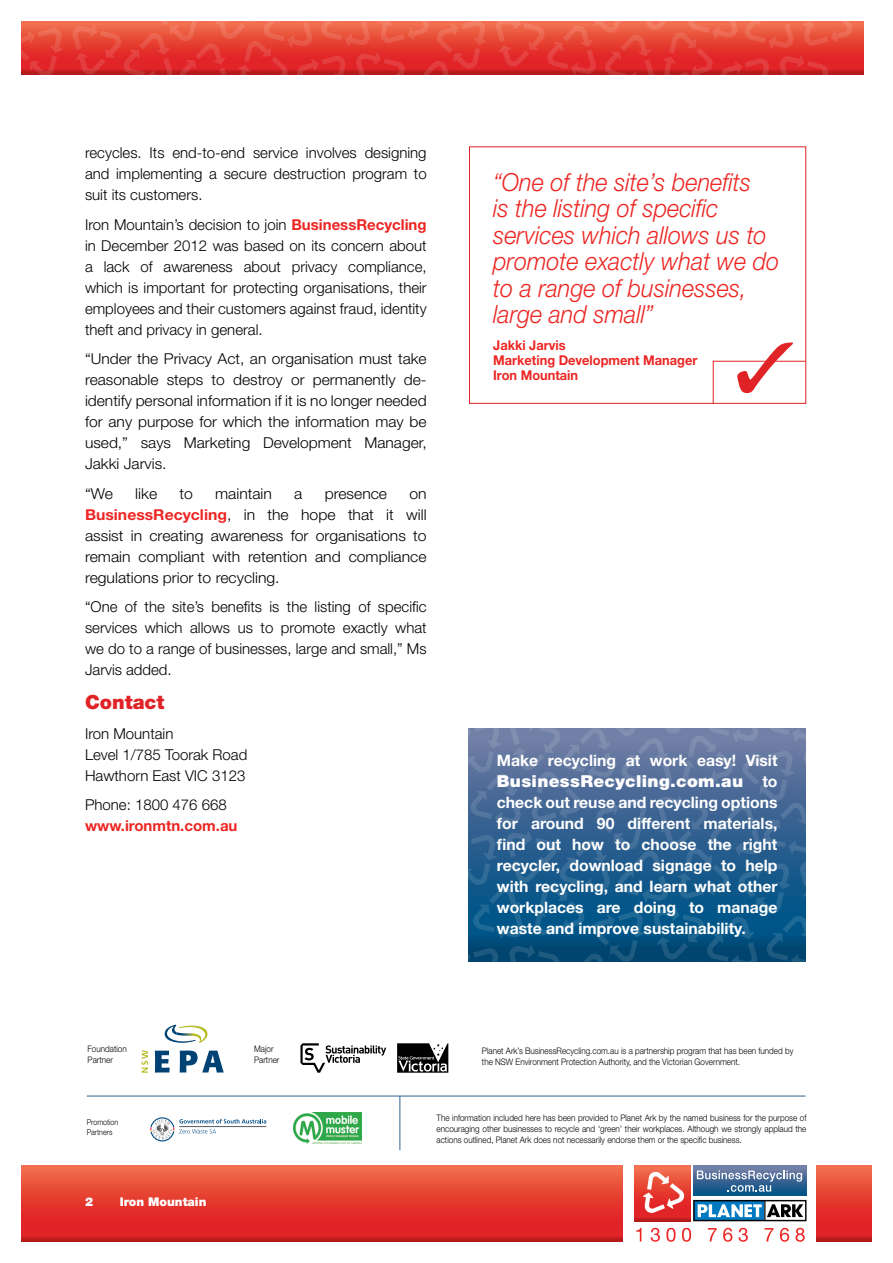
<style>
.page{position:relative;width:893px;height:1263px;background:#fff}
.page>*{position:absolute;margin:0;border:0;box-sizing:border-box;transform-origin:0 0}
.t1{font:italic 300 24.9px/26.5px "Helvetica Neue LT";color:#ed2623;scale:.94 1}
.t2{font:900 19.5px "Helvetica Neue LT";color:#e02326}
.t3{font:900 16.5px "Helvetica Neue LT";letter-spacing:.02em;color:#fff;scale:1.04 1}
.t4{font:700 15.75px/21px "Helvetica Neue LT";color:#fff;text-align:justify}
.t5{font:300 15px/21px "Helvetica Neue LT";color:#000;text-align:justify}
.t6{font:300 15px/21px "Helvetica Neue LT";color:#000;text-align:justify;scale:1.04 1}
.t7{font:300 15px/21px "Helvetica Neue LT";color:#000;text-align:justify;scale:1.05 1}
.t8{font:700 15px "Helvetica Neue LT";color:#ed2623}
.t9{font:700 13.5px/15px "Helvetica Neue LT";color:#ed2623;scale:.95 1}
.t10{font:900 12px "Helvetica Neue";color:#fff}
.t11{font:300 9px/10.8px "Helvetica Neue LT";color:#000;scale:.9 1}
.t12{font:300 8.1px/9.6px "Helvetica Neue LT";color:#000;scale:.88 1}
.s1{font-weight:700;color:#ed2623}
.s2{font-weight:700;font-size:15.75px}
</style>
<div class="page">
<div style="left:21px;top:1165px;width:601px;height:77px;background:linear-gradient(to bottom,#f26949,#d7111b)"></div>
<svg style="left:816px;top:1165px;width:56px;height:77px;background:#e33d31"></svg>
<svg style="left:21px;top:21px;width:843px;height:54px;background:#e34237"></svg>
<svg style="left:694px;top:1165px;width:112px;height:31px"></svg>
<svg style="left:697px;top:1170px;width:105px;height:22px;background:#5f83a8"></svg>
<svg style="left:634px;top:1165px;width:56px;height:56px"></svg>
<svg style="left:693px;top:1200px;width:113px;height:21px"></svg>
<svg style="left:643px;top:1172px;width:41px;height:41px"></svg>
<svg style="left:636px;top:1228px;width:5px;height:13px"></svg>
<svg style="left:651px;top:1228px;width:9px;height:14px"></svg>
<svg style="left:666px;top:1228px;width:10px;height:14px"></svg>
<svg style="left:682px;top:1228px;width:9px;height:14px"></svg>
<svg style="left:708px;top:1228px;width:9px;height:13px"></svg>
<svg style="left:723px;top:1228px;width:9px;height:14px"></svg>
<svg style="left:738px;top:1228px;width:10px;height:14px"></svg>
<svg style="left:765px;top:1228px;width:8px;height:13px"></svg>
<svg style="left:780px;top:1228px;width:9px;height:14px"></svg>
<svg style="left:795px;top:1228px;width:10px;height:14px"></svg>
<svg style="left:150px;top:1117px;width:116px;height:24px"></svg>
<img style="left:293px;top:1113px;width:69px;height:31px">
<hr style="left:87px;top:1096px;width:719px;height:1px;background:#2c6191">
<hr style="left:400px;top:1096px;width:1px;height:54px;background:#2c6191">
<svg style="left:468px;top:728px;width:338px;height:234px;background:#336491"></svg>
<div style="left:469px;top:146px;width:337px;height:258px;border:1px solid #e02326"></div>
<svg style="left:712px;top:342px;width:94px;height:62px"></svg>
<svg style="left:142px;top:1050px;width:6px;height:23px"></svg>
<svg style="left:155px;top:1051px;width:15px;height:21px"></svg>
<svg style="left:180px;top:1050px;width:44px;height:22px"></svg>
<svg style="left:165px;top:1024px;width:42px;height:19px"></svg>
<svg style="left:300px;top:1043px;width:86px;height:30px"></svg>
<svg style="left:397px;top:1043px;width:51px;height:30px"></svg>
<p class="t5" style="left:85px;top:142px;width:343px">recycles. Its end-to-end service involves designing and implementing a secure destruction program to suit its customers.</p>
<p class="t5" style="left:85px;top:214px;width:343px">Iron Mountain’s decision to join <span class="s1">BusinessRecycling </span>in December 2012 was based on its concern about a lack of awareness about privacy compliance, which is important for protecting organisations, their employees and their customers against fraud, identity theft and privacy in general.</p>
<p class="t6" style="left:85px;top:348px;width:330px">“Under the Privacy Act, an organisation must take reasonable steps to destroy or permanently de&shy;identify personal information if it is no longer needed for any purpose for which the information may be used,” says Marketing Development Manager, Jakki Jarvis.</p>
<p class="t7" style="left:85px;top:483px;width:28px">“We</p>
<p class="t7" style="left:135px;top:483px;width:22px">like</p>
<p class="t7" style="left:179px;top:483px;width:14px">to</p>
<p class="t7" style="left:215px;top:483px;width:56px">maintain</p>
<p class="t7" style="left:294px;top:483px;width:9px">a</p>
<p class="t7" style="left:325px;top:483px;width:61px">presence</p>
<p class="t7" style="left:85px;top:483px;width:327px;text-indent:324px">on <span class="s1">BusinessRecycling</span>, in the hope that it will assist in creating awareness for organisations to remain compliant with retention and compliance regulations prior to recycling.</p>
<p class="t5" style="left:85px;top:596px;width:343px">“One of the site’s benefits is the listing of specific services which allows us to promote exactly what we do to a range of businesses, large and small,” Ms Jarvis added.</p>
<h2 class="t2" style="left:85px;top:690px;width:81px">Contact</h2>
<p class="t5" style="left:85px;top:722px;width:164px;text-align:left">Iron Mountain<br>Level 1/785 Toorak Road<br>Hawthorn East VIC 3123</p>
<p class="t5" style="left:85px;top:794px;width:143px">Phone: 1800 476 668</p>
<p class="t8" style="left:85px;top:816px;width:154px">www.ironmtn.com.au</p>
<h1 class="t1" style="left:493px;top:168px;width:306px">“One of the site’s benefits<br>is the listing of specific services which allows us to promote exactly what we do to a range of businesses, large and small”</h1>
<p class="t9" style="left:493px;top:337px;width:216px">Jakki Jarvis<br>Marketing Development Manager<br>Iron Mountain</p>
<p class="t4" style="left:497px;top:749px;width:282px">Make recycling at work easy! Visit</p>
<p class="t3" style="left:497px;top:771px;width:271px">BusinessRecycling.com.au <span class="s2">to</span></p>
<p class="t4" style="left:497px;top:791px;width:282px">check out reuse and recycling options for around 90 different materials, find out how to choose the right recycler, download signage to help with recycling, and learn what other workplaces are doing to manage waste and improve sustainability.</p>
<p class="t11" style="left:88px;top:1043px;width:45px">Foundation<br>Partner</p>
<p class="t11" style="left:254px;top:1043px;width:30px">Major<br>Partner</p>
<p class="t12" style="left:87px;top:1117px;width:37px">Promotion<br>Partners</p>
<p class="t10" style="left:85px;top:1195px;width:10px">2</p>
<p class="t10" style="left:120px;top:1195px;width:88px">Iron Mountain</p>
<p class="t11" style="left:482px;top:1045px;width:348px">Planet Ark’s BusinessRecycling.com.au is a partnership program that has been funded by the NSW Environment Protection Authority, and the Victorian Government.</p>
<p class="t11" style="left:437px;top:1112px;width:413px;text-align:justify">The information included here has been provided to Planet Ark by the named business for the purpose of encouraging other businesses to recycle and ‘green’ their workplaces. Although we strongly applaud the actions outlined, Planet Ark does not necessarily endorse them or the specific business.</p>
</div>
